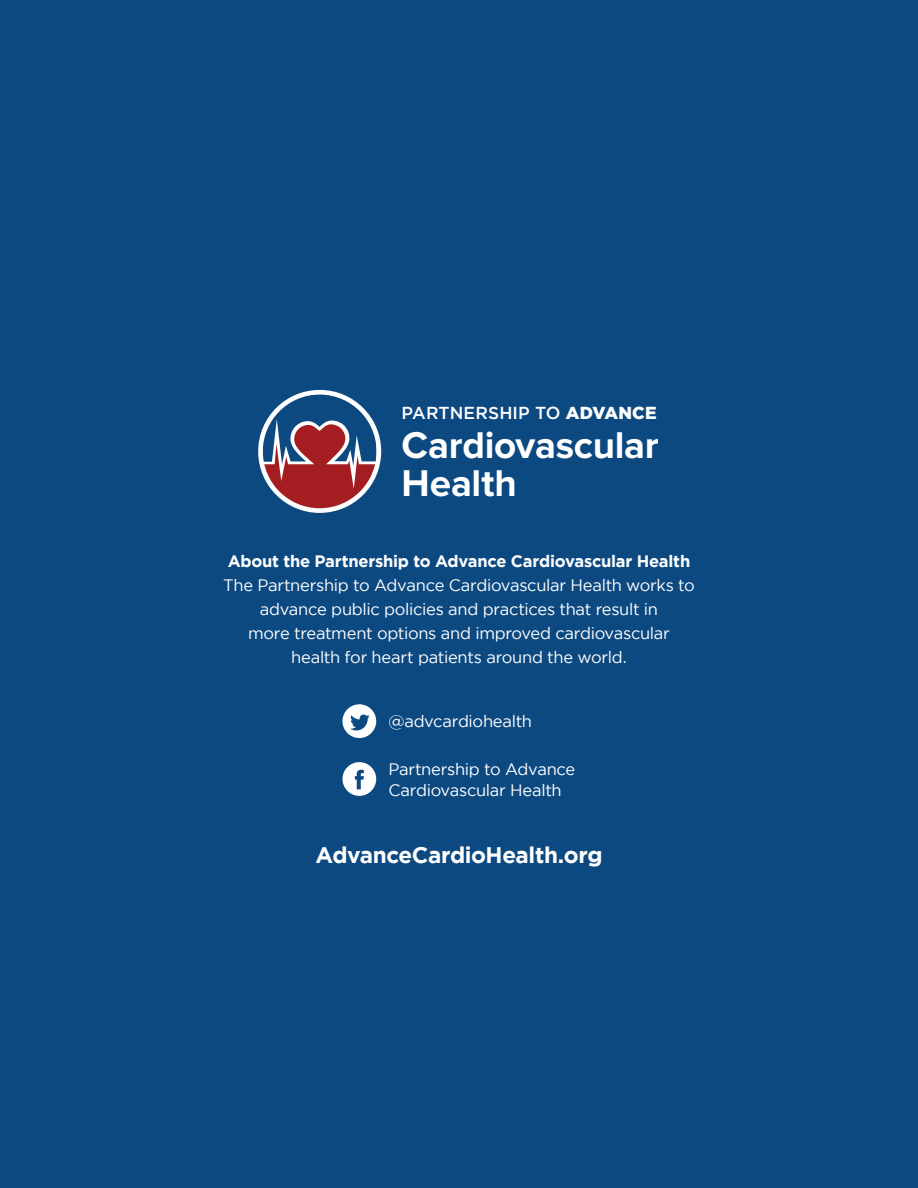
<style>
.page{position:relative;width:918px;height:1188px;background:#0c4981}
.page>*{position:absolute;margin:0;border:0;box-sizing:border-box;transform-origin:0 0}
.t1{font:700 38.7px/38.7px "Proxima Nova";letter-spacing:-.01em;color:#fff}
.t2{font:700 22.5px "Gotham";letter-spacing:-.02em;color:#fff}
.t3{font:500 17.25px "Gotham";letter-spacing:.005em;color:#fff}
.t4{font:16.5px/24px "Gotham";letter-spacing:-.02em;color:#fff}
.t5{font:700 16.5px "Gotham";letter-spacing:-.015em;color:#fff}
.s1{font-weight:900}
</style>
<div class="page">
<svg style="left:342px;top:704px;width:34px;height:34px"></svg>
<svg style="left:342px;top:762px;width:34px;height:34px"></svg>
<div style="left:258px;top:390px;width:123px;height:123px;background:#fff;border-radius:50%"></div>
<svg style="left:263px;top:395px;width:114px;height:113px"></svg>
<p class="t3" style="left:402px;top:403px;width:257px">PARTNERSHIP TO <span class="s1">ADVANCE</span></p>
<p class="t1" style="left:402px;top:426px;width:259px">Cardiovascular<br>Health</p>
<p class="t5" style="left:228px;top:551px;width:464px">About the Partnership to Advance Cardiovascular Health</p>
<p class="t4" style="left:223px;top:573px;width:473px;text-align:center">The Partnership to Advance Cardiovascular Health works to advance public policies and practices that result in<br>more treatment options and improved cardiovascular health for heart patients around the world.</p>
<p class="t4" style="left:388px;top:709px;width:145px">@advcardiohealth</p>
<p class="t4" style="left:388px;top:758px;width:188px;line-height:21px">Partnership to Advance<br>Cardiovascular Health</p>
<p class="t2" style="left:315px;top:842px;width:289px">AdvanceCardioHealth.org</p>
</div>
